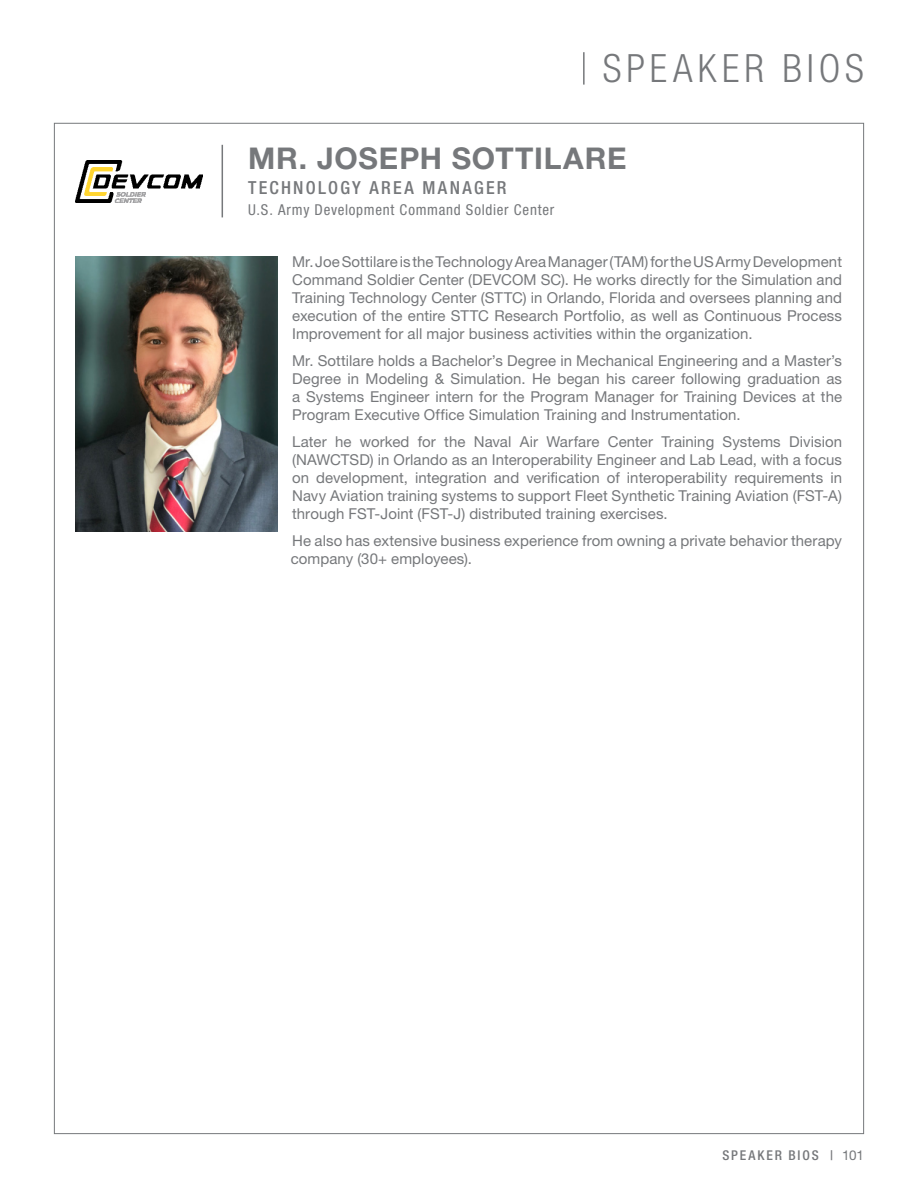
<style>
.page{position:relative;width:918px;height:1188px;background:#fff}
.page>*{position:absolute;margin:0;border:0;box-sizing:border-box;transform-origin:0 0}
.t1{font:300 condensed 39px "Helvetica Neue LT Std";letter-spacing:.125em;color:#76787b}
.t2{font:700 30px "Helvetica Neue LT Std";letter-spacing:.025em;color:#76787b}
._08B_Bio_Title{font:500 condensed 18px "Helvetica Neue LT Std";letter-spacing:.125em;color:#76787b}
._08D_Bio_BodyText{font:15px/18px "Helvetica Neue LT Std";letter-spacing:.005em;color:#76787b;text-align:justify}
._08C_Bio_Company{font:condensed 15px "Helvetica Neue LT Std";letter-spacing:.05em;color:#76787b}
.t3{font:500 condensed 13.5px "Helvetica Neue LT Std";letter-spacing:.135em;color:#76787b}
.s1{font-weight:400;font-stretch:normal}
</style>
<div class="page">
<hr style="left:583px;top:52px;width:2px;height:33px;background:#76787b">
<img style="left:76px;top:160px;width:127px;height:42px">
<hr style="left:222px;top:145px;width:1px;height:72px;background:#76787b">
<img style="left:76px;top:256px;width:201px;height:276px">
<h1 class="t1" style="left:603px;top:46px;width:263px">SPEAKER BIOS</h1>
<p class="t2" style="left:248px;top:140px;width:380px">MR. JOSEPH SOTTILARE</p>
<p class="_08B_Bio_Title" style="left:248px;top:177px;width:260px">TECHNOLOGY AREA MANAGER</p>
<p class="_08C_Bio_Company" style="left:248px;top:201px;width:308px">U.S. Army Development Command Soldier Center</p>
<p class="_08D_Bio_BodyText" style="left:292px;top:253px;width:551px">Mr. Joe Sottilare is the Technology Area Manager (TAM) for the US Army Development Command Soldier Center (DEVCOM SC). He works directly for the Simulation and Training Technology Center (STTC) in Orlando, Florida and oversees planning and execution of the entire STTC Research Portfolio, as well as Continuous Process Improvement for all major business activities within the organization.</p>
<p class="_08D_Bio_BodyText" style="left:292px;top:352px;width:551px">Mr. Sottilare holds a Bachelor’s Degree in Mechanical Engineering and a Master’s Degree in Modeling &amp; Simulation. He began his career following graduation as a Systems Engineer intern for the Program Manager for Training Devices at the Program Executive Office Simulation Training and Instrumentation.</p>
<p class="_08D_Bio_BodyText" style="left:292px;top:433px;width:551px">Later he worked for the Naval Air Warfare Center Training Systems Division (NAWCTSD) in Orlando as an Interoperability Engineer and Lab Lead, with a focus on development, integration and verification of interoperability requirements in Navy Aviation training systems to support Fleet Synthetic Training Aviation (FST-A) through FST-Joint (FST-J) distributed training exercises.</p>
<p class="_08D_Bio_BodyText" style="left:291px;top:532px;width:553px">He also has extensive business experience from owning a private behavior therapy company (30+ employees).</p>
<p class="t3" style="left:722px;top:1147px;width:143px">SPEAKER BIOS | <span class="s1">101</span></p>
</div>
